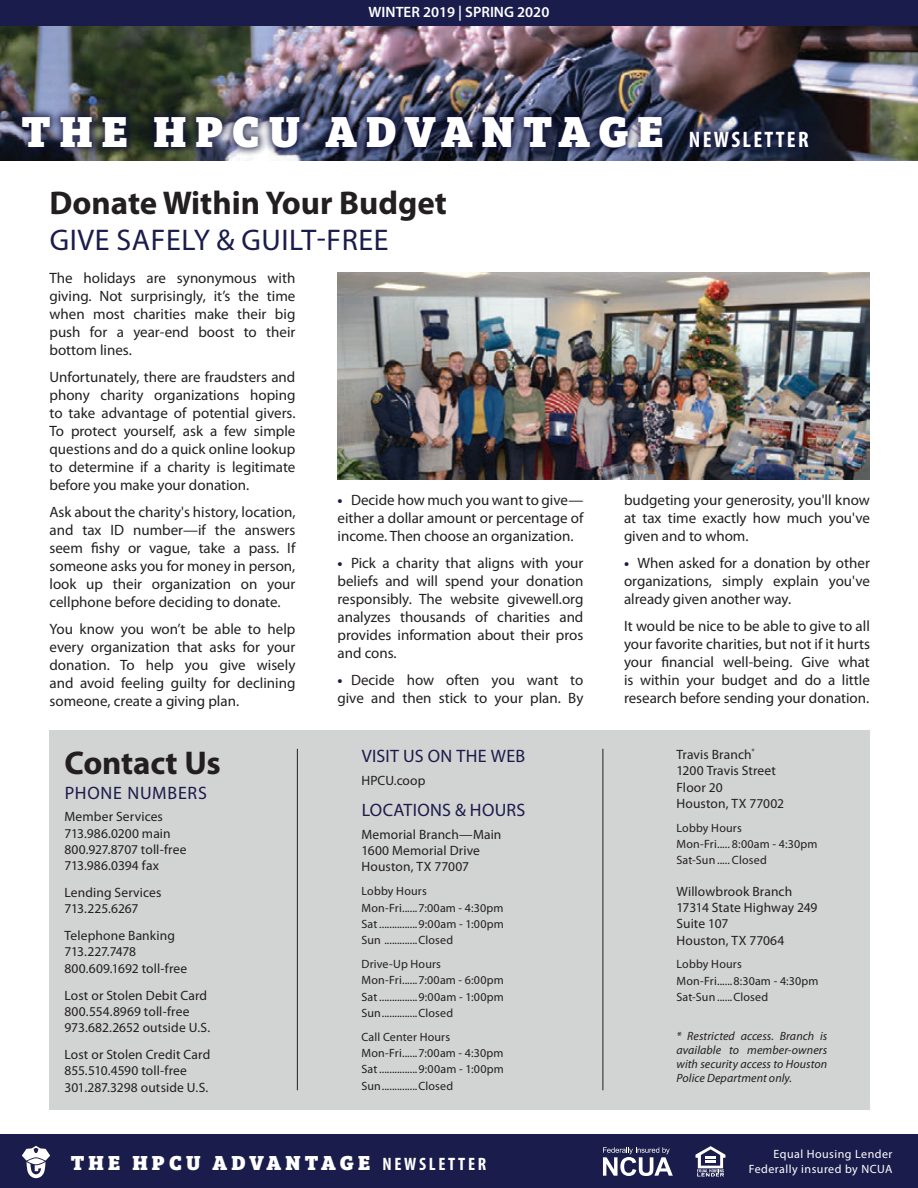
<style>
.page{position:relative;width:918px;height:1188px;background:#fff}
.page>*{position:absolute;margin:0;border:0;box-sizing:border-box;transform-origin:0 0}
.t1{font:45px "Bree Serif Eb";letter-spacing:.2em;color:#fff}
.t2{font:700 33px "Myriad Pro";color:#231f20}
.t3{font:30px "Myriad Pro";letter-spacing:.02em;color:#1a1c4b}
.t4{font:21px "Bree Serif Eb";letter-spacing:.2em;color:#fff}
.t5{font:18px "Myriad Pro";letter-spacing:.02em;color:#1a1c4b}
.t6{font:18px "Myriad Pro";letter-spacing:.045em;color:#1a1c4b}
.t7{font:15px/18px "Myriad Pro";color:#231f20;text-align:justify}
.t8{font:600 15px "Myriad Pro";color:#fff}
.t9{font:13.5px/16.4px "Myriad Pro";letter-spacing:.01em;color:#231f20}
.t10{font:12px/16.4px "Myriad Pro";letter-spacing:.015em;color:#231f20}
.t11{font:italic 12px/14.2px "Myriad Pro";letter-spacing:.005em;color:#231f20;text-align:justify}
.t12{font:12px/15px "Myriad Pro";letter-spacing:.04em;color:#fff;text-align:right}
.s1{font-family:"Myriad Pro";font-weight:700;font-stretch:condensed;font-size:22.5px}
.s2{font-weight:700;color:#1a1c4b}
.s3{font-family:"Myriad Pro";font-weight:700;font-stretch:condensed;font-size:18px}
</style>
<div class="page">
<div style="left:0;top:1134px;width:918px;height:54px;background:#1a1c4b"></div>
<svg style="left:22px;top:1146px;width:28px;height:32px"></svg>
<img style="left:0;top:26px;width:918px;height:135px">
<div style="left:13px;top:107px;width:659px;height:50px;background:#0c0f38;opacity:.75"></div>
<div style="left:680px;top:122px;width:138px;height:35px;background:#0c0f38;opacity:.75"></div>
<div style="left:0;top:0;width:918px;height:26px;background:#1a1c4b"></div>
<div style="left:50px;top:730px;width:820px;height:379px;background:#d2d3d3"></div>
<hr style="left:297px;top:749px;width:1px;height:341px;background:#231f20">
<hr style="left:603px;top:749px;width:1px;height:341px;background:#231f20">
<img style="left:338px;top:272px;width:532px;height:208px">
<svg style="left:696px;top:1146px;width:29px;height:30px"></svg>
<svg style="left:603px;top:1147px;width:70px;height:29px"></svg>
<p class="t8" style="left:369px;top:3px;width:182px">WINTER 2019 | SPRING 2020</p>
<h1 class="t1" style="left:22px;top:95px;width:789px">THE HPCU ADVANTAGE <span class="s1">NEWSLETTER</span></h1>
<h2 class="t2" style="left:50px;top:181px;width:399px">Donate Within Your Budget</h2>
<h3 class="t3" style="left:50px;top:222px;width:340px">GIVE SAFELY &amp; GUILT-FREE</h3>
<p class="t7" style="left:50px;top:269px;width:247px">The holidays are synonymous with giving. Not surprisingly, it’s the time when most charities make their big push for a year-end boost to their bottom lines.</p>
<p class="t7" style="left:50px;top:368px;width:247px">Unfortunately, there are fraudsters and phony charity organizations hoping to take advantage of potential givers.<br>To protect yourself, ask a few simple questions and do a quick online lookup to determine if a charity is legitimate before you make your donation.</p>
<p class="t7" style="left:50px;top:503px;width:247px">Ask about the charity's history, location, and tax ID number—if the answers seem fishy or vague, take a pass. If someone asks you for money in person, look up their organization on your cellphone before deciding to donate.</p>
<p class="t7" style="left:50px;top:620px;width:247px">You know you won’t be able to help every organization that asks for your donation. To help you give wisely and avoid feeling guilty for declining someone, create a giving plan.</p>
<p class="t7" style="left:338px;top:490px;width:247px"><span class="s2">•</span> Decide how much you want to give— either a dollar amount or percentage of income. Then choose an organization.</p>
<p class="t7" style="left:338px;top:553px;width:247px"><span class="s2">•</span> Pick a charity that aligns with your beliefs and will spend your donation responsibly. The website givewell.org analyzes thousands of charities and provides information about their pros and cons.</p>
<p class="t7" style="left:338px;top:670px;width:247px"><span class="s2">•</span> Decide how often you want to give and then stick to your plan. By</p>
<h2 class="t2" style="left:64px;top:741px;width:158px">Contact Us</h2>
<p class="t6" style="left:65px;top:782px;width:144px">PHONE NUMBERS</p>
<p class="t9" style="left:64px;top:808px;width:124px">Member Services<br>713.986.0200 main<br>800.927.8707 toll-free<br>713.986.0394 fax</p>
<p class="t9" style="left:64px;top:884px;width:99px">Lending Services<br>713.225.6267</p>
<p class="t9" style="left:64px;top:927px;width:124px">Telephone Banking<br>713.227.7478<br>800.609.1692 toll-free</p>
<p class="t9" style="left:64px;top:987px;width:147px">Lost or Stolen Debit Card<br>800.554.8969 toll-free<br>973.682.2652 outside U.S.</p>
<p class="t9" style="left:64px;top:1046px;width:147px">Lost or Stolen Credit Card<br>855.510.4590 toll-free<br>301.287.3298 outside U.S.</p>
<p class="t5" style="left:362px;top:745px;width:165px">VISIT US ON THE WEB</p>
<p class="t9" style="left:362px;top:772px;width:65px">HPCU.coop</p>
<p class="t5" style="left:362px;top:799px;width:165px">LOCATIONS &amp; HOURS</p>
<p class="t9" style="left:362px;top:826px;width:141px">Memorial Branch—Main<br>1600 Memorial Drive<br>Houston, TX 77007</p>
<p class="t10" style="left:362px;top:883px;width:144px">Lobby Hours<br>Mon-Fri......7:00am - 4:30pm<br>Sat...............9:00am - 1:00pm<br>Sun .............Closed</p>
<p class="t10" style="left:362px;top:956px;width:144px">Drive-Up Hours<br>Mon-Fri......7:00am - 6:00pm<br>Sat...............9:00am - 1:00pm<br>Sun..............Closed</p>
<p class="t10" style="left:362px;top:1028px;width:144px">Call Center Hours<br>Mon-Fri......7:00am - 4:30pm<br>Sat...............9:00am - 1:00pm<br>Sun..............Closed</p>
<p class="t7" style="left:624px;top:490px;width:247px">budgeting your generosity, you'll know at tax time exactly how much you've given and to whom.</p>
<p class="t7" style="left:624px;top:553px;width:247px"><span class="s2">•</span> When asked for a donation by other organizations, simply explain you've already given another way.</p>
<p class="t7" style="left:624px;top:616px;width:247px">It would be nice to be able to give to all your favorite charities, but not if it hurts your financial well-being. Give what is within your budget and do a little research before sending your donation.</p>
<p class="t9" style="left:676px;top:746px;width:109px">Travis Branch<sup>*<br></sup>1200 Travis Street<br>Floor 20<br>Houston, TX 77002</p>
<p class="t10" style="left:676px;top:819px;width:143px">Lobby Hours<br>Mon-Fri..... 8:00am - 4:30pm<br>Sat-Sun ..... Closed</p>
<p class="t9" style="left:676px;top:883px;width:143px">Willowbrook Branch<br>17314 State Highway 249<br>Suite 107<br>Houston, TX 77064</p>
<p class="t10" style="left:676px;top:956px;width:144px">Lobby Hours<br>Mon-Fri......8:30am - 4:30pm<br>Sat-Sun ......Closed</p>
<p class="t11" style="left:677px;top:1028px;width:152px">* Restricted access. Branch is available to member-owners with security access to Houston Police Department only.</p>
<h3 class="t4" style="left:71px;top:1146px;width:417px">THE HPCU ADVANTAGE <span class="s3">NEWSLETTER</span></h3>
<p class="t12" style="left:749px;top:1146px;width:145px">Equal Housing Lender<br>Federally insured by NCUA</p>
</div>
